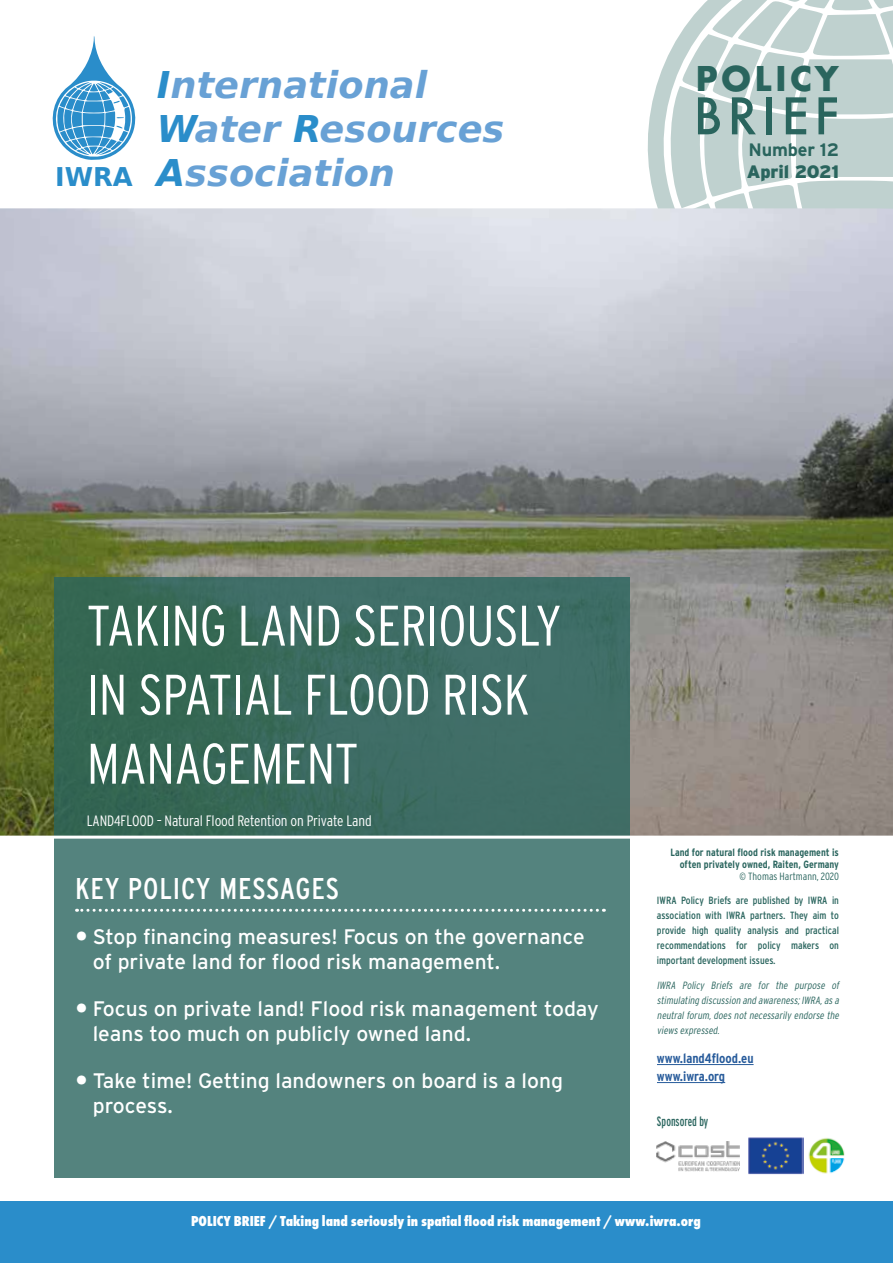
<style>
.page{position:relative;width:893px;height:1263px;background:#fff}
.page>*{position:absolute;margin:0;border:0;box-sizing:border-box;transform-origin:0 0}
.t1{font:300 condensed 57px/69px "Interstate";letter-spacing:-.01em;color:#fff}
.t2{font:500 55.5px "Futura T";letter-spacing:.09em;color:#2a655e}
.t3{font:700 37.5px "Futura T";letter-spacing:.08em;color:#2a655e}
.t4{font:italic 700 36.75px/44.1px "DejaVu Sans";color:#68a1d5}
.t5{font:condensed 30px "Interstate";letter-spacing:.03em;color:#fff}
.t6{font:700 25.8px "DejaVu Sans";color:#2a8dca}
.t7{font:21px/25.5px "Interstate";color:#fff}
.t8{font:900 18px "Interstate";letter-spacing:-.01em;color:#2a655e}
.t9{font:700 18px "Interstate";letter-spacing:-.01em;color:#2a655e}
.t10{font:800 condensed 15px "Futura T";color:#fff}
.t11{font:300 condensed 15px "Interstate";letter-spacing:-.01em;color:#fff}
.t12{font:700 condensed 13.5px/18px "Interstate";color:#275b9b}
.t13{font:extra-condensed 13.5px "Interstate";color:#2a655e}
.t14{font:condensed 10.5px/15px "Interstate";color:#2a655e;text-align:justify}
.t15{font:italic 300 condensed 10.5px/15px "Interstate";color:#2a655e;text-align:justify}
.t16{font:700 condensed 10.5px/12px "Interstate";color:#2a655e;text-align:right}
.t17{font:300 condensed 10.5px "Interstate";color:#2a655e}
.s1{color:#2a8dca}
.s2{font-size:30px}
</style>
<div class="page">
<svg style="left:647px;top:0;width:246px;height:208px;fill:#bfd1cf"></svg>
<img style="left:0;top:208px;width:893px;height:628px">
<svg style="left:54px;top:577px;width:575px;height:601px;background:#497870"></svg>
<div style="left:0;top:1201px;width:893px;height:62px;background:#2a8dca"></div>
<svg style="left:77px;top:909px;width:520px;height:3px"></svg>
<hr style="left:657px;top:1064px;width:97px;height:1px;background:#275b9b">
<hr style="left:657px;top:1082px;width:68px;height:1px;background:#275b9b">
<svg style="left:52px;top:36px;width:84px;height:124px"></svg>
<hr style="left:0;top:836px;width:893px;height:3px;background:#fff">
<img style="left:808px;top:1138px;width:37px;height:36px">
<img style="left:748px;top:1137px;width:56px;height:38px">
<img style="left:657px;top:1141px;width:83px;height:31px">
<p class="t6" style="left:55px;top:156px;width:79px">IWRA</p>
<h3 class="t4" style="left:157px;top:63px;width:349px"><span class="s1">I</span>nternational<br><span class="s1">W</span>ater <span class="s1">R</span>esources<br><span class="s1">A</span>ssociation</h3>
<h3 class="t3" style="left:695px;top:56px;width:145px">POLICY</h3>
<h2 class="t2" style="left:693px;top:83px;width:147px">BRIEF</h2>
<p class="t9" style="left:749px;top:140px;width:92px">Number 12</p>
<p class="t8" style="left:747px;top:161px;width:94px">April 2021</p>
<h1 class="t1" style="left:87px;top:590px;width:476px">TAKING LAND SERIOUSLY<br>IN SPATIAL FLOOD RISK<br>MANAGEMENT</h1>
<p class="t11" style="left:87px;top:812px;width:286px">LAND4FLOOD – Natural Flood Retention on Private Land</p>
<h3 class="t5" style="left:75px;top:872px;width:265px">KEY POLICY MESSAGES</h3>
<p class="t7" style="left:93px;top:923px;width:494px;text-indent:-18px"><span class="s2">•</span> Stop financing measures! Focus on the governance of private land for flood risk management.</p>
<p class="t7" style="left:93px;top:995px;width:508px;text-indent:-18px"><span class="s2">•</span> Focus on private land! Flood risk management today leans too much on publicly owned land.</p>
<p class="t7" style="left:93px;top:1067px;width:472px;text-indent:-18px"><span class="s2">•</span> Take time! Getting landowners on board is a long process.</p>
<p class="t16" style="left:670px;top:846px;width:170px">Land for natural flood risk management is often privately owned, Raiten, Germany</p>
<p class="t17" style="left:740px;top:870px;width:101px">© Thomas Hartmann, 2020</p>
<p class="t14" style="left:657px;top:892px;width:183px">IWRA Policy Briefs are published by IWRA in association with IWRA partners. They aim to provide high quality analysis and practical recommendations for policy makers on important development issues.</p>
<p class="t15" style="left:657px;top:978px;width:186px">IWRA Policy Briefs are for the purpose of stimulating discussion and awareness;IWRA,as a neutralforum,does notnecessarily endorse the views expressed.</p>
<p class="t12" style="left:657px;top:1049px;width:98px">www.land4flood.eu www.iwra.org</p>
<p class="t13" style="left:657px;top:1114px;width:53px">Sponsored by</p>
<p class="t10" style="left:191px;top:1212px;width:511px">POLICY BRIEF / Taking land seriously in spatial flood risk management / www.iwra.org</p>
</div>
